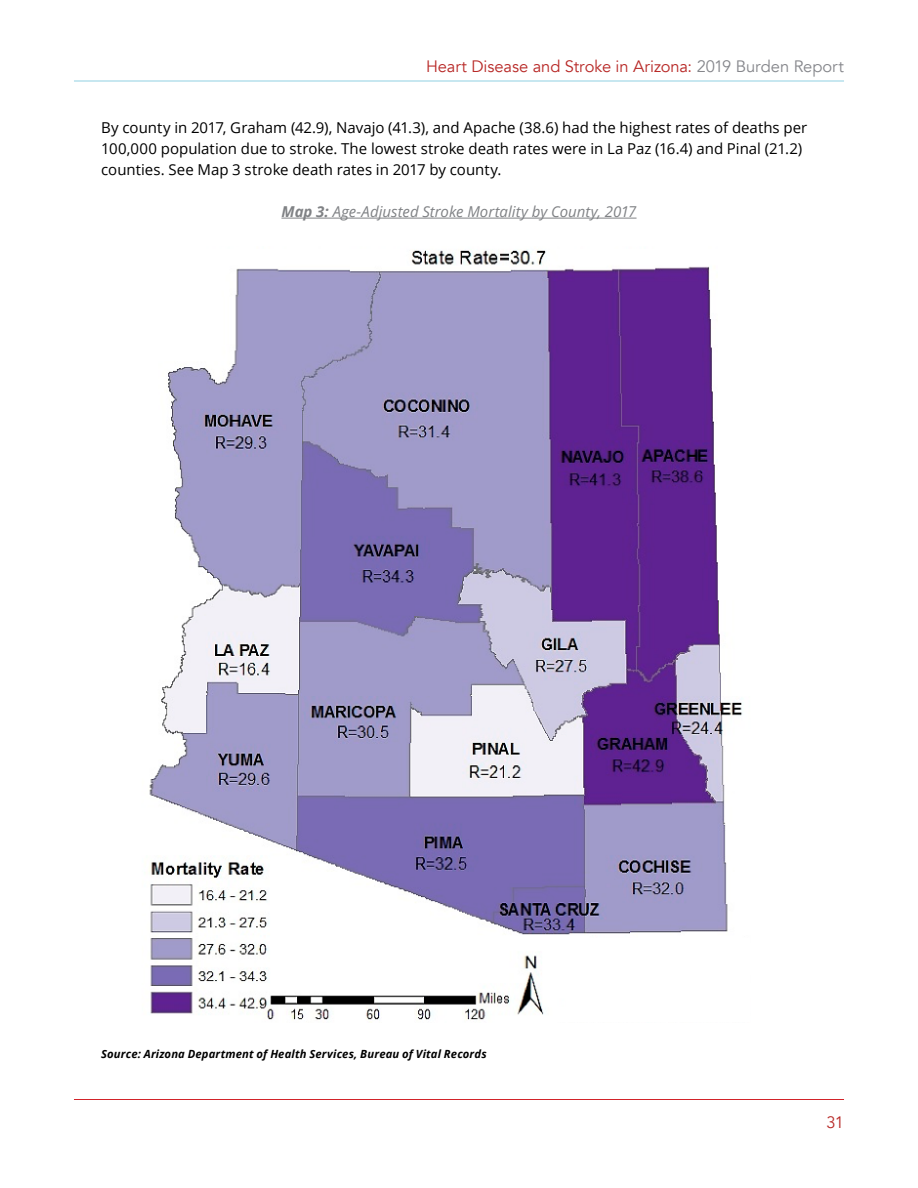
<style>
.page{position:relative;width:918px;height:1188px;background:#fff}
.page>*{position:absolute;margin:0;border:0;box-sizing:border-box;transform-origin:0 0}
.t1{font:16.5px "Avenir";letter-spacing:-.005em;color:#b82927}
.Copy{font:15px/21px "Open Sans";color:#000}
.Figure_Styles{font:italic 15px "Open Sans";color:#808285}
.Footnotes{font:italic 700 11.25px "Open Sans";letter-spacing:.015em;color:#000}
.s1{color:#85868b}
.s2{font-weight:700}
</style>
<div class="page">
<hr style="left:74px;top:81px;width:770px;height:1px;background:#90d1e2">
<hr style="left:74px;top:1099px;width:770px;height:1px;background:#d2232a">
<hr style="left:281px;top:218px;width:356px;height:1px;background:#808285">
<img style="left:149px;top:250px;width:594px;height:770px">
<svg style="left:552px;top:937px;width:191px;height:83px"></svg>
<p class="t1" style="left:426px;top:57px;width:419px">Heart Disease and Stroke in Arizona: <span class="s1">2019 Burden Report</span></p>
<p class="Copy" style="left:101px;top:117px;width:708px">By county in 2017, Graham (42.9), Navajo (41.3), and Apache (38.6) had the highest rates of deaths per<br>100,000 population due to stroke. The lowest stroke death rates were in La Paz (16.4) and Pinal (21.2) counties. See Map 3 stroke death rates in 2017 by county.</p>
<p class="Figure_Styles" style="left:281px;top:201px;width:357px"><span class="s2">Map 3:</span> Age-Adjusted Stroke Mortality by County, 2017</p>
<p class="Footnotes" style="left:101px;top:1046px;width:387px">Source: Arizona Department of Health Services, Bureau of Vital Records</p>
<p class="t1" style="left:826px;top:1113px;width:19px">31</p>
</div>
